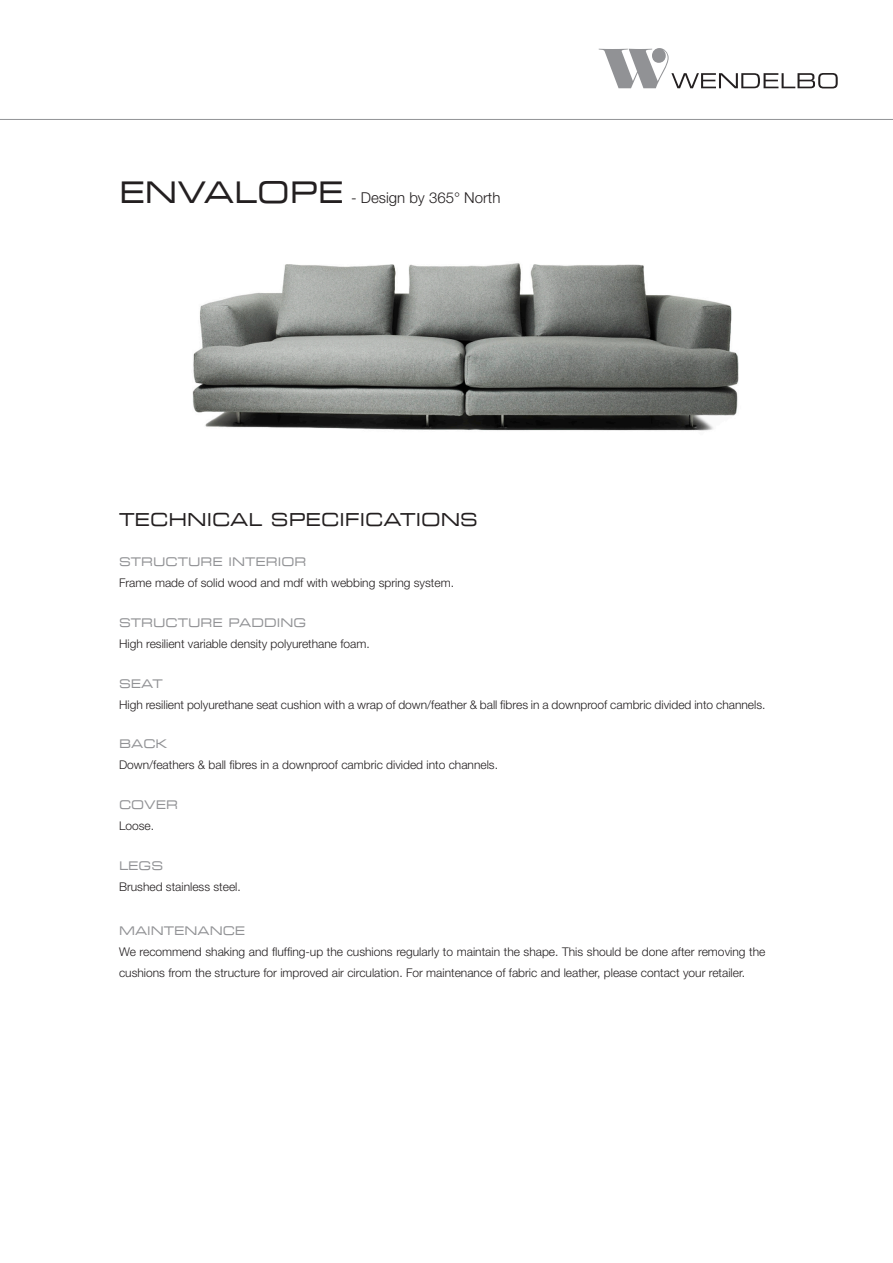
<style>
.page{position:relative;width:893px;height:1263px;background:#fff}
.page>*{position:absolute;margin:0;border:0;box-sizing:border-box;transform-origin:0 0}
.mellemrubrik{font:18px "Eurostile Extended";color:#231f20}
.Sofa_navn{font:300 15px "Helvetica Neue";color:#231f20}
.brødtekst{font:300 12px/21px "Helvetica Neue";color:#231f20}
.mellemrubrik-2{font:12px "Eurostile Extended";color:#919295}
.brødtekst-2{font:12px "Eurostile Extended";color:#919295}
.s1{font-family:"Eurostile Extended";font-weight:400;font-size:30px}
</style>
<div class="page">
<svg style="left:599px;top:48px;width:239px;height:40px"></svg>
<hr style="left:0;top:119px;width:893px;height:1px;background:#919295">
<img style="left:192px;top:263px;width:547px;height:168px">
<p class="Sofa_navn" style="left:119px;top:189px;width:383px"><span class="s1">ENVALOPE</span> - Design by 365° North</p>
<p class="mellemrubrik" style="left:119px;top:507px;width:360px">TECHNICAL SPECIFICATIONS</p>
<p class="mellemrubrik-2" style="left:119px;top:553px;width:189px">STRUCTURE INTERIOR</p>
<p class="brødtekst" style="left:119px;top:572px;width:336px">Frame made of solid wood and mdf with webbing spring system.</p>
<p class="mellemrubrik-2" style="left:119px;top:614px;width:189px">STRUCTURE PADDING</p>
<p class="brødtekst" style="left:119px;top:633px;width:252px">High resilient variable density polyurethane foam.</p>
<p class="mellemrubrik-2" style="left:119px;top:675px;width:45px">SEAT</p>
<p class="brødtekst" style="left:119px;top:693px;width:648px">High resilient polyurethane seat cushion with a wrap of down/feather &amp; ball fibres in a downproof cambric divided into channels.</p>
<p class="mellemrubrik-2" style="left:119px;top:736px;width:50px">BACK</p>
<p class="brødtekst" style="left:119px;top:754px;width:380px">Down/feathers &amp; ball fibres in a downproof cambric divided into channels.</p>
<p class="mellemrubrik-2" style="left:119px;top:797px;width:60px">COVER</p>
<p class="brødtekst" style="left:119px;top:815px;width:37px">Loose.</p>
<p class="mellemrubrik-2" style="left:119px;top:858px;width:46px">LEGS</p>
<p class="brødtekst" style="left:119px;top:876px;width:123px">Brushed stainless steel.</p>
<p class="brødtekst-2" style="left:119px;top:922px;width:128px">MAINTENANCE</p>
<p class="brødtekst" style="left:119px;top:940px;width:648px">We recommend shaking and fluffing-up the cushions regularly to maintain the shape. This should be done after removing the cushions from the structure for improved air circulation. For maintenance of fabric and leather, please contact your retailer.</p>
</div>
